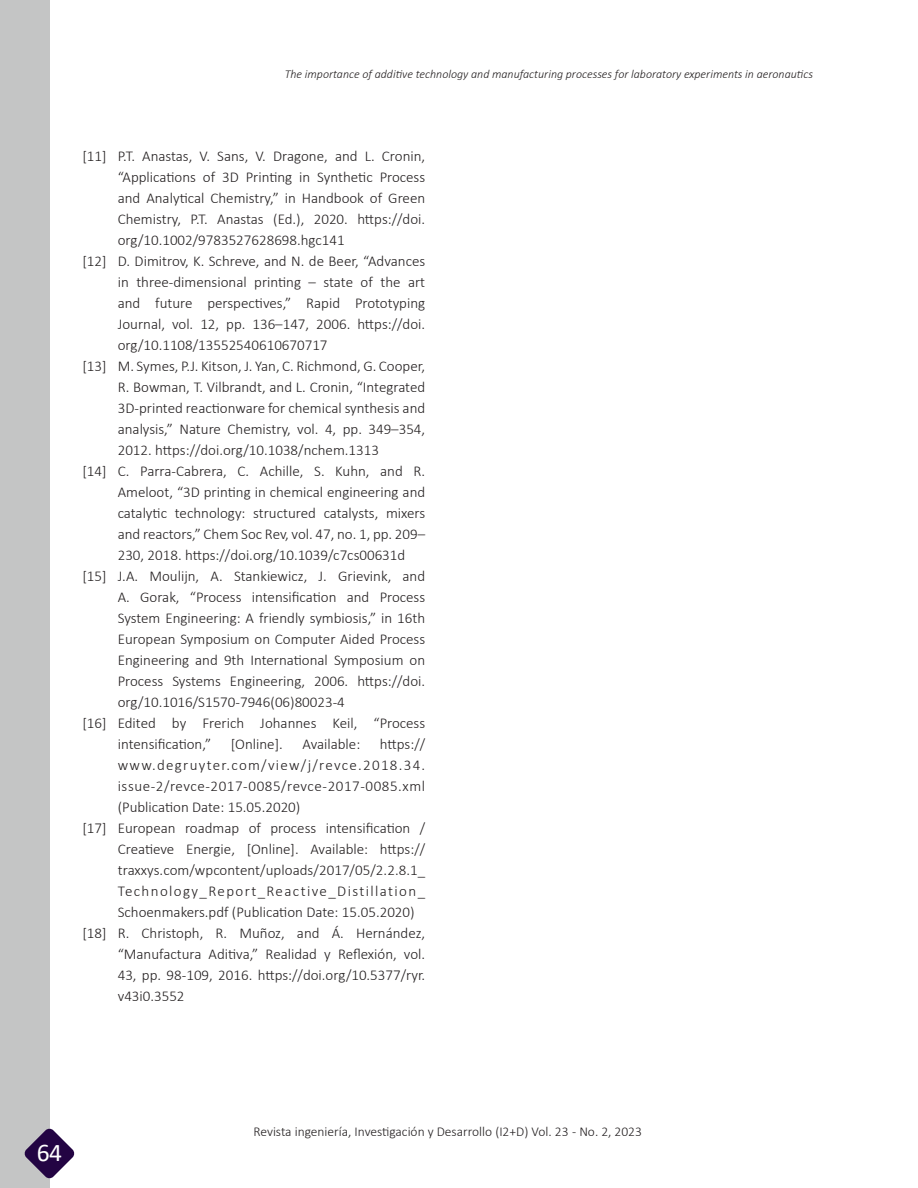
<style>
.page{position:relative;width:918px;height:1188px;background:#fff}
.page>*{position:absolute;margin:0;border:0;box-sizing:border-box;transform-origin:0 0}
.t1{font:25.5px "Calibri";color:#fff}
.Texto_del_contenido{font:300 15px/21px "Calibri";color:#231f20;text-align:justify}
.t2{font:300 13.5px "Calibri";color:#231f20}
.Cita_y_DOI{font:italic 300 12px "Calibri";color:#231f20}
</style>
<div class="page">
<div style="left:0;top:0;width:49px;height:1188px;background:#c4c5c5"></div>
<svg style="left:24px;top:1128px;width:51px;height:51px"></svg>
<p class="Cita_y_DOI" style="left:285px;top:67px;width:530px">The importance of additive technology and manufacturing processes for laboratory experiments in aeronautics</p>
<p class="Texto_del_contenido" style="left:82px;top:146px;width:26px">[11]</p>
<p class="Texto_del_contenido" style="left:82px;top:251px;width:26px">[12]</p>
<p class="Texto_del_contenido" style="left:82px;top:356px;width:26px">[13]</p>
<p class="Texto_del_contenido" style="left:82px;top:461px;width:26px">[14]</p>
<p class="Texto_del_contenido" style="left:82px;top:566px;width:26px">[15]</p>
<p class="Texto_del_contenido" style="left:82px;top:713px;width:26px">[16]</p>
<p class="Texto_del_contenido" style="left:82px;top:818px;width:26px">[17]</p>
<p class="Texto_del_contenido" style="left:82px;top:923px;width:26px">[18]</p>
<p class="Texto_del_contenido" style="left:118px;top:146px;width:309px">P.T. Anastas, V. Sans, V. Dragone, and L. Cronin, “Applications of 3D Printing in Synthetic Process and Analytical Chemistry,” in Handbook of Green Chemistry, P.T. Anastas (Ed.), 2020. https://doi. org/10.1002/9783527628698.hgc141</p>
<p class="Texto_del_contenido" style="left:118px;top:251px;width:309px">D. Dimitrov, K. Schreve, and N. de Beer, “Advances in three-dimensional printing – state of the art and future perspectives,” Rapid Prototyping Journal, vol. 12, pp. 136–147, 2006. https://doi. org/10.1108/13552540610670717</p>
<p class="Texto_del_contenido" style="left:118px;top:356px;width:309px">M. Symes, P.J. Kitson, J. Yan, C. Richmond, G. Cooper, R. Bowman, T. Vilbrandt, and L. Cronin, “Integrated 3D-printed reactionware for chemical synthesis and analysis,” Nature Chemistry, vol. 4, pp. 349–354, 2012. https://doi.org/10.1038/nchem.1313</p>
<p class="Texto_del_contenido" style="left:118px;top:461px;width:309px">C. Parra-Cabrera, C. Achille, S. Kuhn, and R.<br>Ameloot, “3D printing in chemical engineering and catalytic technology: structured catalysts, mixers and reactors,” Chem Soc Rev, vol. 47, no. 1, pp. 209– 230, 2018. https://doi.org/10.1039/c7cs00631d</p>
<p class="Texto_del_contenido" style="left:118px;top:566px;width:309px">J.A. Moulijn, A. Stankiewicz, J. Grievink, and A. Gorak, “Process intensification and Process System Engineering: A friendly symbiosis,” in 16th European Symposium on Computer Aided Process Engineering and 9th International Symposium on Process Systems Engineering, 2006. https://doi. org/10.1016/S1570-7946(06)80023-4</p>
<p class="Texto_del_contenido" style="left:118px;top:713px;width:309px">Edited by Frerich Johannes Keil, “Process intensification,”</p>
<p class="Texto_del_contenido" style="left:118px;top:734px;width:309px;text-indent:262px">https:// www.degruyter.com/view/j/revce.2018.34. issue-2/revce-2017-0085/revce-2017-0085.xml (Publication Date: 15.05.2020)</p>
<p class="Texto_del_contenido" style="left:118px;top:818px;width:309px">European roadmap of process intensification / Creatieve Energie, [Online]. Available: https:// traxxys.com/wpcontent/uploads/2017/05/2.2.8.1_ Technology_Report_Reactive_Distillation_ Schoenmakers.pdf (Publication Date: 15.05.2020)</p>
<p class="Texto_del_contenido" style="left:118px;top:923px;width:309px">R. Christoph, R. Muñoz, and Á. Hernández, “Manufactura Aditiva,” Realidad y Reflexión, vol.<br>43, pp. 98-109, 2016. https://doi.org/10.5377/ryr. v43i0.3552</p>
<p class="Texto_del_contenido" style="left:231px;top:734px;width:54px">[Online].</p>
<p class="Texto_del_contenido" style="left:302px;top:734px;width:59px">Available:</p>
<h1 class="t1" style="left:37px;top:1135px;width:27px">64</h1>
<p class="t2" style="left:254px;top:1123px;width:390px">Revista ingeniería, Investigación y Desarrollo (I2+D) Vol. 23 - No. 2, 2023</p>
</div>
